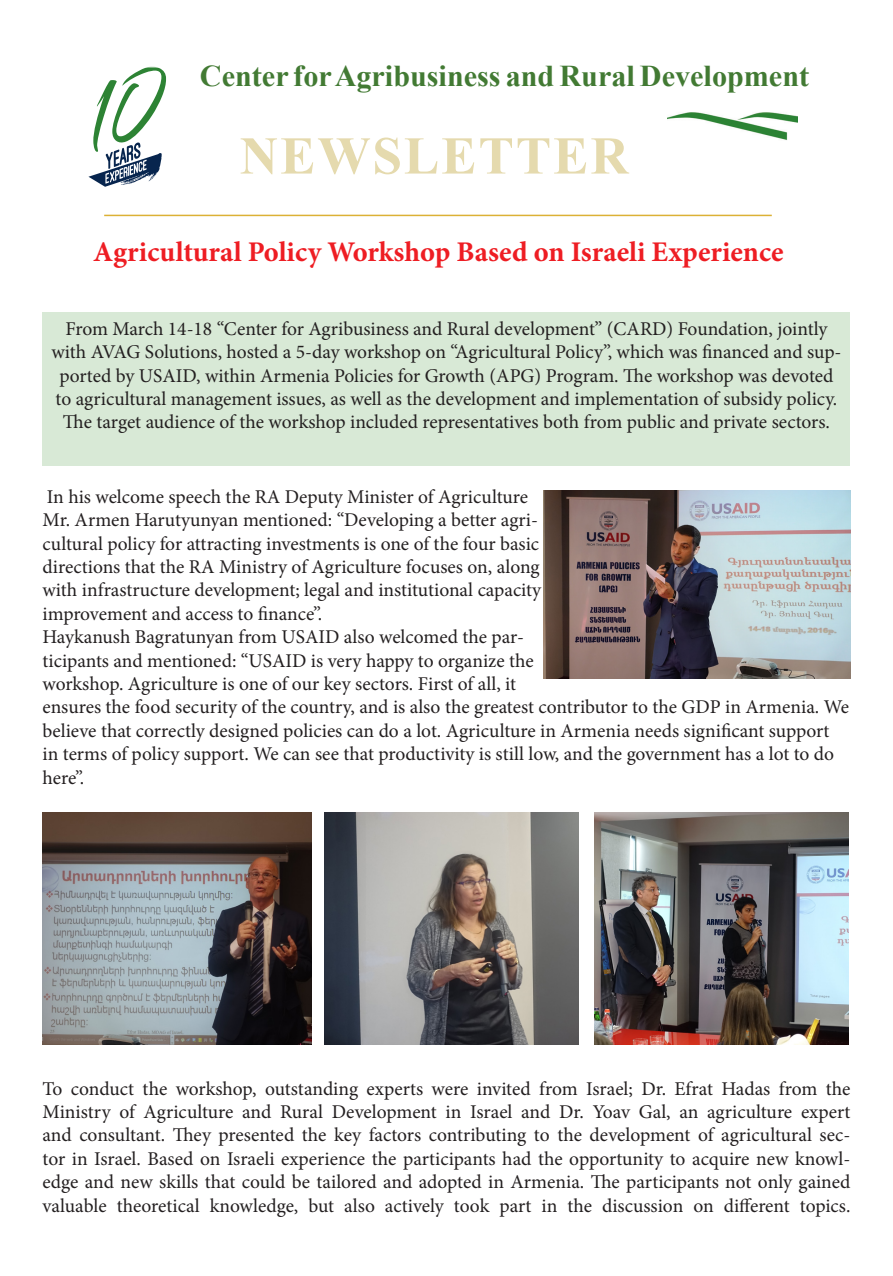
<style>
.page{position:relative;width:893px;height:1276px;background:#fff}
.page>*{position:absolute;margin:0;border:0;box-sizing:border-box;transform-origin:0 0}
.t1{font:700 53.1px "Times New Roman";letter-spacing:.035em;color:#e5daae}
.t2{font:700 30.15px "Times New Roman";color:#427a33}
.t3{font:700 28.5px "Minion Pro";color:#ee1d23}
.t4{font:19.5px/23.4px "Minion Pro";color:#231f20}
</style>
<div class="page">
<hr style="left:104px;top:215px;width:668px;height:1px;background:#dcb135">
<svg style="left:88px;top:68px;width:78px;height:119px"></svg>
<img style="left:667px;top:112px;width:130px;height:28px">
<div style="left:43px;top:312px;width:807px;height:153px;background:#d8e9d6"></div>
<img style="left:544px;top:490px;width:306px;height:188px">
<img style="left:43px;top:812px;width:268px;height:232px">
<img style="left:325px;top:812px;width:254px;height:232px">
<img style="left:594px;top:812px;width:254px;height:233px">
<p class="t2" style="left:200px;top:54px;width:611px">Center for Agribusiness and Rural Development</p>
<p class="t1" style="left:240px;top:117px;width:390px">NEWSLETTER</p>
<p class="t3" style="left:93px;top:232px;width:692px">Agricultural Policy Workshop Based on Israeli Experience</p>
<p class="t4" style="left:51px;top:317px;width:792px;text-align:center">From March 14-18 “Center for Agribusiness and Rural development” (CARD) Foundation, jointly with AVAG Solutions, hosted a 5-day workshop on “Agricultural Policy”, which was financed and sup&shy;ported by USAID, within Armenia Policies for Growth (APG) Program. The workshop was devoted to agricultural management issues, as well as the development and implementation of subsidy policy.<br>The target audience of the workshop included representatives both from public and private sectors.</p>
<p class="t4" style="left:43px;top:485px;width:500px">In his welcome speech the RA Deputy Minister of Agriculture Mr. Armen Harutyunyan mentioned: “Developing a better agri&shy;cultural policy for attracting investments is one of the four basic directions that the RA Ministry of Agriculture focuses on, along with infrastructure development; legal and institutional capacity improvement and access to finance”.</p>
<p class="t4" style="left:43px;top:625px;width:808px">Haykanush Bagratunyan from USAID also welcomed the par-<br>ticipants and mentioned: “USAID is very happy to organize the<br>workshop. Agriculture is one of our key sectors. First of all, it<br>ensures the food security of the country, and is also the greatest contributor to the GDP in Armenia. We believe that correctly designed policies can do a lot. Agriculture in Armenia needs significant support in terms of policy support. We can see that productivity is still low, and the government has a lot to do here”.</p>
<p class="t4" style="left:43px;top:1076px;width:809px;text-align:justify">To conduct the workshop, outstanding experts were invited from Israel; Dr. Efrat Hadas from the Ministry of Agriculture and Rural Development in Israel and Dr. Yoav Gal, an agriculture expert and consultant. They presented the key factors contributing to the development of agricultural sec&shy;tor in Israel. Based on Israeli experience the participants had the opportunity to acquire new knowl&shy;edge and new skills that could be tailored and adopted in Armenia. The participants not only gained valuable theoretical knowledge, but also actively took part in the discussion on different topics.</p>
</div>
